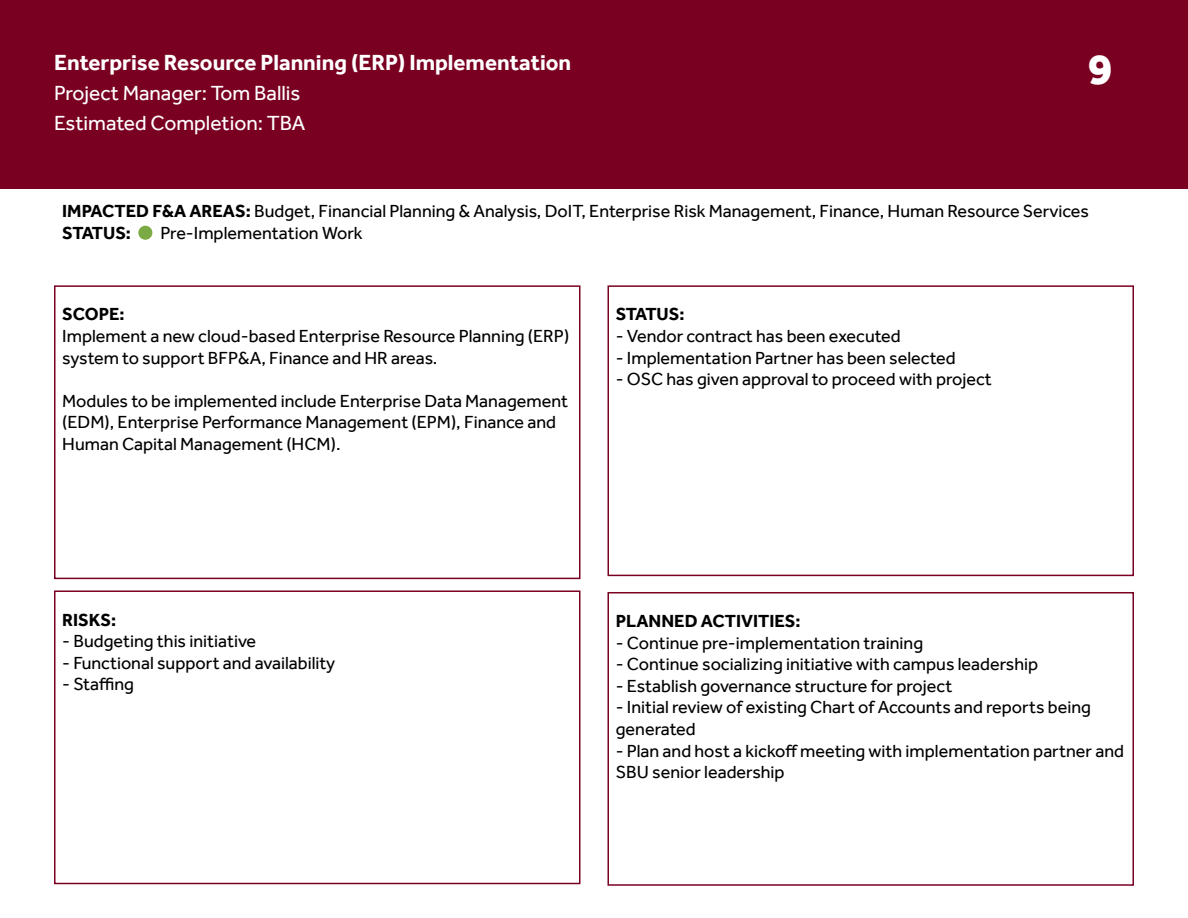
<style>
.page{position:relative;width:1188px;height:918px;background:#fff}
.page>*{position:absolute;margin:0;border:0;box-sizing:border-box;transform-origin:0 0}
.t1{font:800 45px "Effra";color:#fff}
.t2{font:700 22.5px "Effra";color:#fff}
.t3{font:21px/30px "Effra";color:#fff}
.t4{font:18px/21.6px "Effra";color:#000}
.t5{font:700 18px "Effra";color:#000}
.s1{font-weight:700}
</style>
<div class="page">
<div style="left:0;top:0;width:1188px;height:189px;background:#7a0022"></div>
<div style="left:54px;top:285px;width:526px;height:294px;border:2px solid #7a0022"></div>
<div style="left:608px;top:285px;width:526px;height:291px;border:2px solid #7a0022"></div>
<div style="left:54px;top:590px;width:526px;height:294px;border:2px solid #7a0022"></div>
<div style="left:608px;top:592px;width:526px;height:294px;border:2px solid #7a0022"></div>
<div style="left:138px;top:226px;width:14px;height:14px;background:#7ba944;border-radius:50%"></div>
<p class="t2" style="left:54px;top:49px;width:519px">Enterprise Resource Planning (ERP) Implementation</p>
<p class="t3" style="left:54px;top:78px;width:253px">Project Manager: Tom Ballis<br>Estimated Completion: TBA</p>
<h1 class="t1" style="left:1087px;top:42px;width:27px">9</h1>
<p class="t4" style="left:62px;top:200px;width:1028px"><span class="s1">IMPACTED F&amp;A AREAS:</span> Budget, Financial Planning &amp; Analysis, DoIT, Enterprise Risk Management, Finance, Human Resource Services<br><span class="s1">STATUS:</span></p>
<p class="t4" style="left:160px;top:222px;width:204px">Pre-Implementation Work</p>
<p class="t5" style="left:62px;top:304px;width:64px">SCOPE:</p>
<p class="t4" style="left:62px;top:325px;width:509px">Implement a new cloud-based Enterprise Resource Planning (ERP) system to support BFP&amp;A, Finance and HR areas.</p>
<p class="t4" style="left:62px;top:390px;width:507px">Modules to be implemented include Enterprise Data Management (EDM), Enterprise Performance Management (EPM), Finance and<br>Human Capital Management (HCM).</p>
<p class="t5" style="left:616px;top:304px;width:70px">STATUS:</p>
<p class="t4" style="left:616px;top:325px;width:286px">- Vendor contract has been executed</p>
<p class="t4" style="left:616px;top:347px;width:341px">- Implementation Partner has been selected</p>
<p class="t4" style="left:616px;top:368px;width:378px">- OSC has given approval to proceed with project</p>
<p class="t5" style="left:62px;top:609px;width:56px">RISKS:</p>
<p class="t4" style="left:62px;top:630px;width:195px">- Budgeting this initiative</p>
<p class="t4" style="left:62px;top:652px;width:274px">- Functional support and availability</p>
<p class="t4" style="left:62px;top:673px;width:73px">- Staffing</p>
<p class="t5" style="left:616px;top:610px;width:186px">PLANNED ACTIVITIES:</p>
<p class="t4" style="left:616px;top:632px;width:309px">- Continue pre-implementation training</p>
<p class="t4" style="left:616px;top:653px;width:424px">- Continue socializing initiative with campus leadership</p>
<p class="t4" style="left:616px;top:675px;width:338px">- Establish governance structure for project</p>
<p class="t4" style="left:616px;top:696px;width:477px">- Initial review of existing Chart of Accounts and reports being generated</p>
<p class="t4" style="left:616px;top:740px;width:510px">- Plan and host a kickoff meeting with implementation partner and<br>SBU senior leadership</p>
</div>
